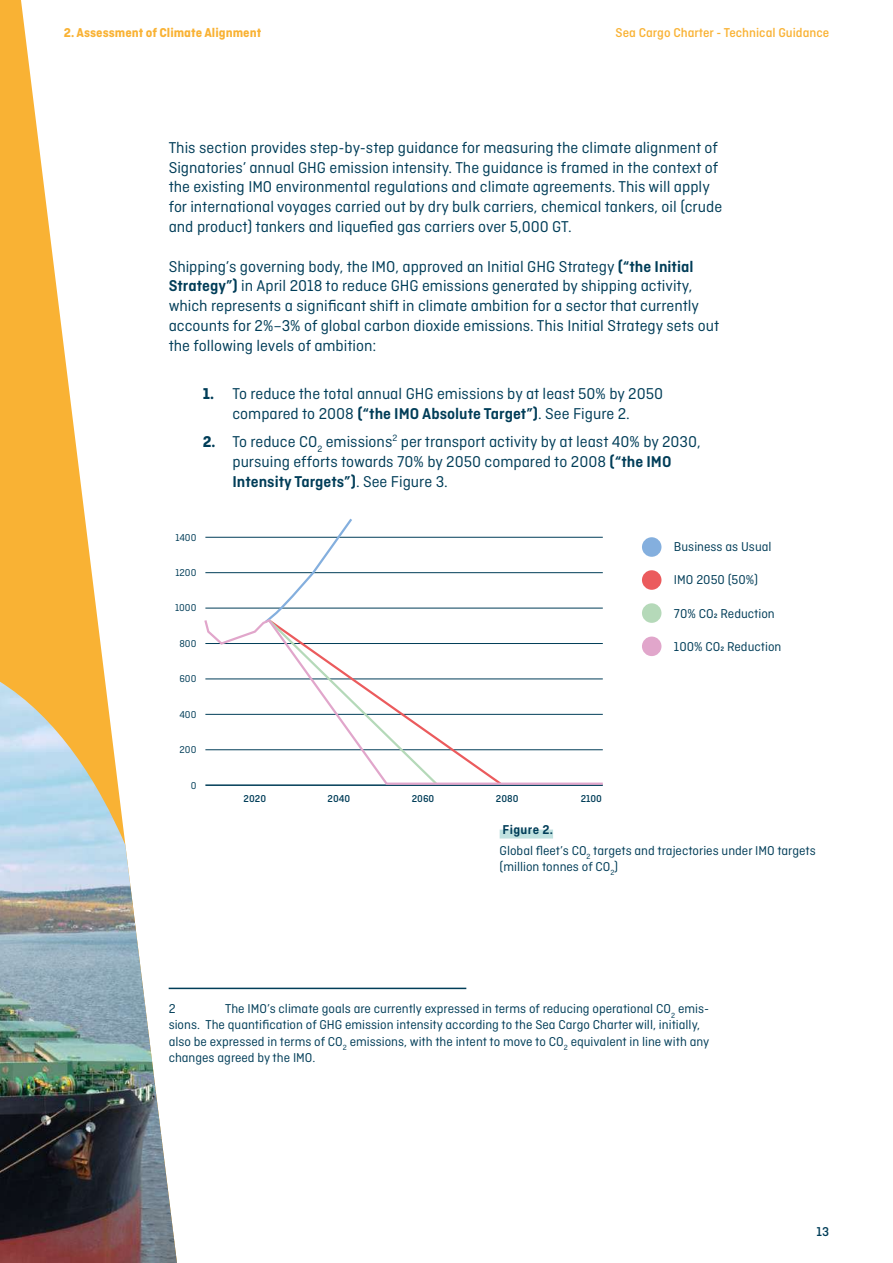
<style>
.page{position:relative;width:893px;height:1263px;background:#fff}
.page>*{position:absolute;margin:0;border:0;box-sizing:border-box;transform-origin:0 0}
.t1{font:16.5px/19.8px "Ciutadella";color:#003d58}
.t2{font:13.5px/16.2px "Ciutadella";color:#003d58}
.t3{font:500 13.5px "Ciutadella";color:#f9b234}
.t4{font:700 13.5px "Ciutadella";color:#f9b234}
.t5{font:500 13.5px "Ciutadella";color:#003d58}
.t6{font:10.5px "Ciutadella";color:#003d58}
.t7{font:500 10.5px "Ciutadella";color:#003d58}
.s1{font-weight:600}
.s2{font-weight:700}
</style>
<div class="page">
<svg style="left:0;top:0;width:179px;height:990px"></svg>
<img style="left:0;top:681px;width:177px;height:582px">
<hr style="left:169px;top:988px;width:297px;height:1px;background:#003d58">
<div style="left:642px;top:537px;width:19px;height:20px;background:#84afde;border-radius:50%"></div>
<div style="left:642px;top:570px;width:19px;height:20px;background:#eb5b5d;border-radius:50%"></div>
<div style="left:642px;top:603px;width:19px;height:20px;background:#b5d9b9;border-radius:50%"></div>
<div style="left:642px;top:636px;width:19px;height:20px;background:#e1a6cb;border-radius:50%"></div>
<hr style="left:205px;top:608px;width:398px;height:1px;background:#003d58">
<hr style="left:205px;top:572px;width:398px;height:1px;background:#003d58">
<hr style="left:205px;top:537px;width:398px;height:1px;background:#003d58">
<svg style="left:262px;top:518px;width:242px;height:100px"></svg>
<svg style="left:204px;top:618px;width:399px;height:168px"></svg>
<div style="left:500px;top:829px;width:53px;height:9px;background:#c1e2e0"></div>
<p class="t4" style="left:64px;top:25px;width:199px">2. Assessment of Climate Alignment</p>
<p class="t3" style="left:616px;top:25px;width:215px">Sea Cargo Charter - Technical Guidance</p>
<p class="t1" style="left:169px;top:137px;width:555px">This section provides step-by-step guidance for measuring the climate alignment of Signatories’ annual GHG emission intensity. The guidance is framed in the context of the existing IMO environmental regulations and climate agreements. This will apply for international voyages carried out by dry bulk carriers, chemical tankers, oil (crude and product) tankers and liquefied gas carriers over 5,000 GT.</p>
<p class="t1" style="left:169px;top:256px;width:552px">Shipping’s governing body, the IMO, approved an Initial GHG Strategy <span class="s1">(“the Initial Strategy”)</span> in April 2018 to reduce GHG emissions generated by shipping activity, which represents a significant shift in climate ambition for a sector that currently accounts for 2%–3% of global carbon dioxide emissions. This Initial Strategy sets out the following levels of ambition:</p>
<p class="t1" style="left:203px;top:383px;width:462px;text-align:center"><span class="s2">1.</span> To reduce the total annual GHG emissions by at least 50% by 2050 compared to 2008 <span class="s1">(“the IMO Absolute Target”)</span>. See Figure 2.</p>
<p class="t1" style="left:232px;top:432px;width:470px;text-indent:-30px"><span class="s2">2.</span> To reduce CO<sub>2</sub> emissions<sup>2</sup> per transport activity by at least 40% by 2030, pursuing efforts towards 70% by 2050 compared to 2008 <span class="s1">(“the IMO<br>Intensity Targets”)</span>. See Figure 3.</p>
<p class="t6" style="left:175px;top:531px;width:23px">1400</p>
<p class="t6" style="left:175px;top:567px;width:23px">1200</p>
<p class="t6" style="left:175px;top:602px;width:23px">1000</p>
<p class="t6" style="left:179px;top:638px;width:18px">800</p>
<p class="t6" style="left:179px;top:673px;width:19px">600</p>
<p class="t6" style="left:179px;top:708px;width:19px">400</p>
<p class="t6" style="left:180px;top:744px;width:18px">200</p>
<p class="t6" style="left:191px;top:779px;width:7px">0</p>
<p class="t7" style="left:244px;top:793px;width:24px">2020</p>
<p class="t2" style="left:674px;top:538px;width:99px">Business as Usual</p>
<p class="t2" style="left:674px;top:571px;width:86px">IMO 2050 (50%)</p>
<p class="t2" style="left:674px;top:606px;width:102px">70% CO2 Reduction</p>
<p class="t2" style="left:674px;top:638px;width:109px">100% CO2 Reduction</p>
<p class="t7" style="left:328px;top:793px;width:24px">2040</p>
<p class="t7" style="left:412px;top:793px;width:24px">2060</p>
<p class="t7" style="left:496px;top:793px;width:24px">2080</p>
<p class="t7" style="left:581px;top:793px;width:23px">2100</p>
<p class="t2" style="left:500px;top:819px;width:318px;line-height:20.4px"><span class="s1">Figure 2.<br></span>Global fleet’s CO<sub>2</sub> targets and trajectories under IMO targets</p>
<p class="t2" style="left:500px;top:858px;width:120px">(million tonnes of CO<sub>2</sub>)</p>
<p class="t2" style="left:169px;top:1000px;width:542px;text-indent:57px">The IMO’s climate goals are currently expressed in terms of reducing operational CO<sub>2</sub> emis&shy;sions. The quantification of GHG emission intensity according to the Sea Cargo Charter will, initially, also be expressed in terms of CO<sub>2</sub> emissions, with the intent to move to CO<sub>2</sub> equivalent in line with any changes agreed by the IMO.</p>
<p class="t2" style="left:169px;top:1000px;width:8px">2</p>
<p class="t5" style="left:816px;top:1224px;width:14px">13</p>
</div>
